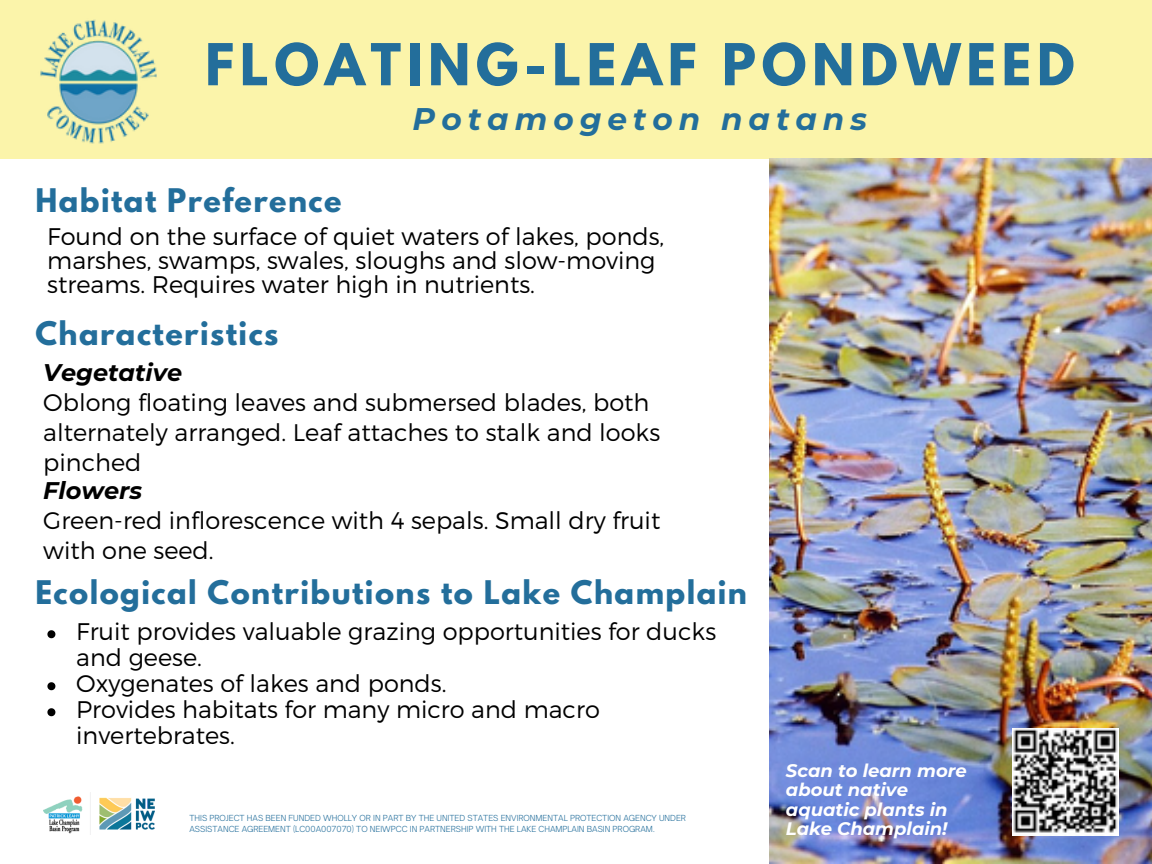
<style>
.page{position:relative;width:1152px;height:864px;background:#fff}
.page>*{position:absolute;margin:0;border:0;box-sizing:border-box;transform-origin:0 0}
.t1{font:700 51.2px "League Spartan";letter-spacing:.11em;color:#236e9b}
.t2{font:italic 700 31.2px "Montserrat";letter-spacing:.19em;color:#236e9b}
.t3{font:700 28.8px "League Spartan";letter-spacing:.05em;color:#236e9b}
.t4{font:300 24px/29.6px "Montserrat";color:#000}
.t5{font:italic 700 18px/19.6px "Montserrat";color:#fff}
.t6{font:300 8px/10.8px "Open Sauce One";color:#236e9b}
.s1{font-weight:700;font-style:italic}
</style>
<div class="page">
<div style="left:0;top:0;width:1152px;height:158px;background:#fbf4aa"></div>
<img style="left:769px;top:158px;width:383px;height:705px">
<img style="left:40px;top:19px;width:117px;height:125px">
<img style="left:1013px;top:728px;width:106px;height:108px">
<svg style="left:47px;top:630px;width:8px;height:8px"></svg>
<svg style="left:47px;top:682px;width:8px;height:8px"></svg>
<svg style="left:47px;top:708px;width:8px;height:8px"></svg>
<img style="left:43px;top:793px;width:111px;height:42px">
<h3 class="t1" style="left:205px;top:39px;width:871px">FLOATING-LEAF PONDWEED</h3>
<h2 class="t2" style="left:413px;top:100px;width:456px">Potamogeton natans</h2>
<p class="t3" style="left:35px;top:186px;width:308px">Habitat Preference</p>
<h1 class="t4" style="left:47px;top:223px;width:619px;line-height:24px">Found on the surface of quiet waters of lakes, ponds, marshes, swamps, swales, sloughs and slow-moving streams. Requires water high in nutrients.</h1>
<p class="t3" style="left:35px;top:320px;width:245px">Characteristics</p>
<p class="t4" style="left:43px;top:356px;width:619px"><span class="s1">Vegetative<br></span>Oblong floating leaves and submersed blades, both alternately arranged. Leaf attaches to stalk and looks pinched<br><span class="s1">Flowers<br></span>Green-red inflorescence with 4 sepals. Small dry fruit with one seed.</p>
<h4 class="t3" style="left:35px;top:578px;width:713px">Ecological Contributions to Lake Champlain</h4>
<h2 class="t4" style="left:76px;top:617px;width:642px;line-height:26px">Fruit provides valuable grazing opportunities for ducks and geese.</h2>
<h3 class="t4" style="left:76px;top:668px;width:372px">Oxygenates of lakes and ponds.</h3>
<h2 class="t4" style="left:76px;top:695px;width:525px;line-height:26px">Provides habitats for many micro and macro invertebrates.</h2>
<p class="t6" style="left:189px;top:813px;width:498px">THIS PROJECT HAS BEEN FUNDED WHOLLY OR IN PART BY THE UNITED STATES ENVIRONMENTAL PROTECTION AGENCY UNDER<br>ASSISTANCE AGREEMENT (LC00A007070) TO NEIWPCC IN PARTNERSHIP WITH THE LAKE CHAMPLAIN BASIN PROGRAM.</p>
<h2 class="t5" style="left:786px;top:761px;width:182px">Scan to learn more about native aquatic plants in<br>Lake Champlain!</h2>
</div>
